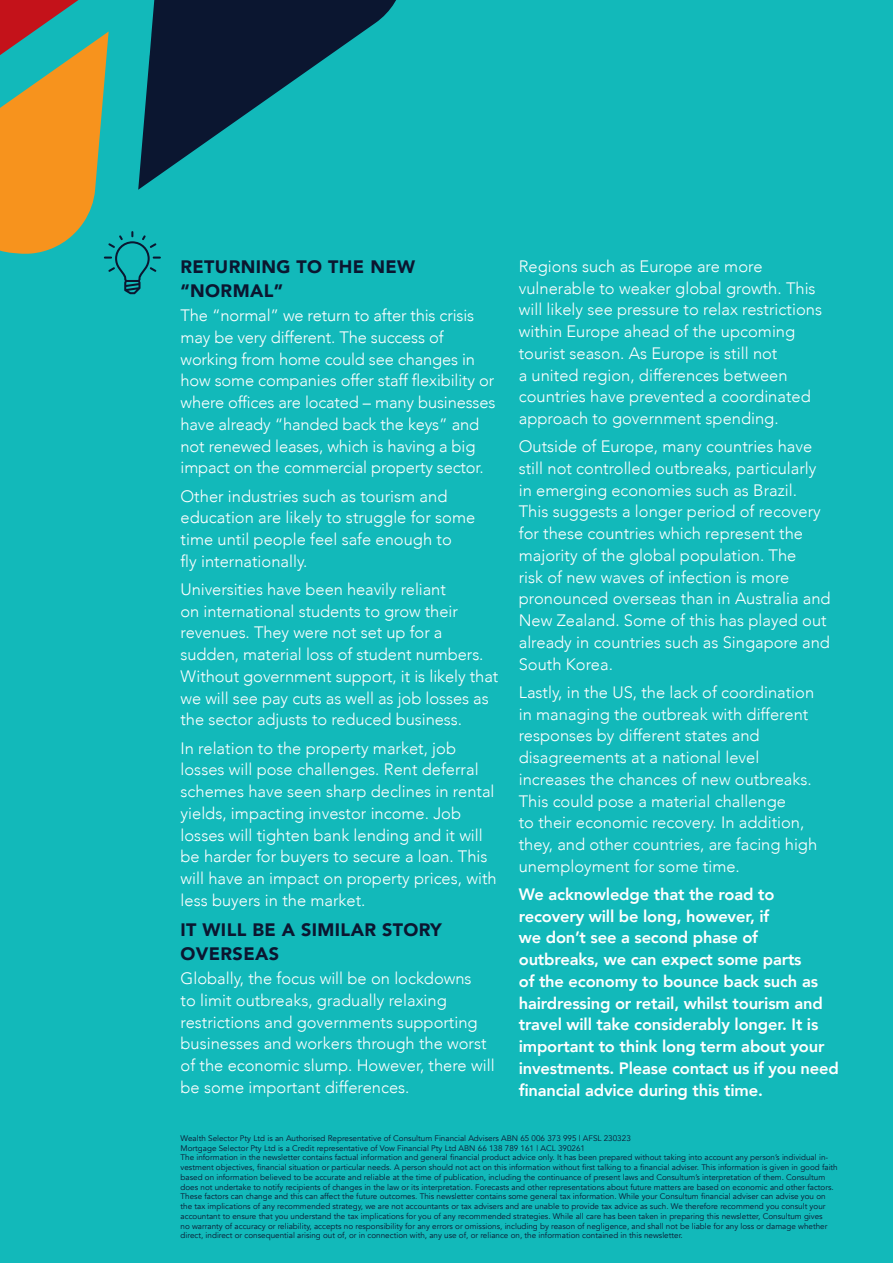
<style>
.page{position:relative;width:893px;height:1263px;background:#12b9ba}
.page>*{position:absolute;margin:0;border:0;box-sizing:border-box;transform-origin:0 0}
.t1{font:900 18px/24px "Avenir";letter-spacing:.02em;color:#0b1630}
.t2{font:300 16.5px/21.8px "Avenir";color:#fff}
.t3{font:800 16.5px/21.8px "Avenir";letter-spacing:-.01em;color:#fff}
.t4{font:8.1px/9.8px "Avenir";color:#0b1630}
</style>
<div class="page">
<svg style="left:161px;top:0;width:235px;height:174px;fill:#0b1630"></svg>
<svg style="left:0;top:0;width:161px;height:294px"></svg>
<p class="t2" style="left:519px;top:255px;width:305px">Regions such as Europe are more vulnerable to weaker global growth. This will likely see pressure to relax restrictions within Europe ahead of the upcoming tourist season. As Europe is still not<br>a united region, differences between countries have prevented a coordinated approach to government spending.</p>
<p class="t2" style="left:519px;top:436px;width:313px">Outside of Europe, many countries have still not controlled outbreaks, particularly in emerging economies such as Brazil.<br>This suggests a longer period of recovery for these countries which represent the majority of the global population. The<br>risk of new waves of infection is more pronounced overseas than in Australia and New Zealand. Some of this has played out already in countries such as Singapore and South Korea.</p>
<p class="t2" style="left:519px;top:681px;width:300px">Lastly, in the US, the lack of coordination in managing the outbreak with different responses by different states and disagreements at a national level increases the chances of new outbreaks.<br>This could pose a material challenge<br>to their economic recovery. In addition, they, and other countries, are facing high unemployment for some time.</p>
<p class="t3" style="left:519px;top:883px;width:322px">We acknowledge that the road to recovery will be long, however, if<br>we don’t see a second phase of outbreaks, we can expect some parts<br>of the economy to bounce back such as hairdressing or retail, whilst tourism and travel will take considerably longer. It is important to think long term about your investments. Please contact us if you need financial advice during this time.</p>
<p class="t4" style="left:181px;top:1133px;width:659px">Wealth Selector Pty Ltd is an Authorised Representative of Consultum Financial Advisers ABN 65 006 373 995 | AFSL 230323<br>Mortgage Selector Pty Ltd is a Credit representative of Vow Financial Pty Ltd ABN 66 138 789 161 | ACL 390261<br>The information in the newsletter contains factual information and general financial product advice only. It has been prepared without taking into account any person’s individual in&shy;vestment objectives, financial situation or particular needs. A person should not act on this information without first talking to a financial adviser. This information is given in good faith based on information believed to be accurate and reliable at the time of publication, including the continuance of present laws and Consultum’s interpretation of them. Consultum does not undertake to notify recipients of changes in the law or its interpretation. Forecasts and other representations about future matters are based on economic and other factors.<br>These factors can change and this can affect the future outcomes. This newsletter contains some general tax information. While your Consultum financial adviser can advise you on the tax implications of any recommended strategy, we are not accountants or tax advisers and are unable to provide tax advice as such. We therefore recommend you consult your accountant to ensure that you understand the tax implications for you of any recommended strategies. While all care has been taken in preparing this newsletter, Consultum gives<br>no warranty of accuracy or reliability, accepts no responsibility for any errors or omissions, including by reason of negligence, and shall not be liable for any loss or damage whether direct, indirect or consequential arising out of, or in connection with, any use of, or reliance on, the information contained in this newsletter.</p>
<p class="t1" style="left:181px;top:255px;width:236px">RETURNING TO THE NEW “NORMAL”</p>
<p class="t2" style="left:181px;top:305px;width:316px">The “normal” we return to after this crisis may be very different. The success of working from home could see changes in how some companies offer staff flexibility or where offices are located – many businesses have already “handed back the keys” and not renewed leases, which is having a big impact on the commercial property sector.</p>
<p class="t2" style="left:181px;top:485px;width:296px">Other industries such as tourism and education are likely to struggle for some time until people feel safe enough to<br>fly internationally.</p>
<p class="t2" style="left:181px;top:578px;width:319px">Universities have been heavily reliant<br>on international students to grow their revenues. They were not set up for a sudden, material loss of student numbers.<br>Without government support, it is likely that we will see pay cuts as well as job losses as the sector adjusts to reduced business.</p>
<p class="t2" style="left:181px;top:737px;width:318px">In relation to the property market, job losses will pose challenges. Rent deferral schemes have seen sharp declines in rental yields, impacting investor income. Job losses will tighten bank lending and it will be harder for buyers to secure a loan. This will have an impact on property prices, with less buyers in the market.</p>
<p class="t1" style="left:181px;top:917px;width:263px">IT WILL BE A SIMILAR STORY<br>OVERSEAS</p>
<p class="t2" style="left:181px;top:967px;width:316px">Globally, the focus will be on lockdowns<br>to limit outbreaks, gradually relaxing restrictions and governments supporting businesses and workers through the worst of the economic slump. However, there will be some important differences.</p>
</div>
